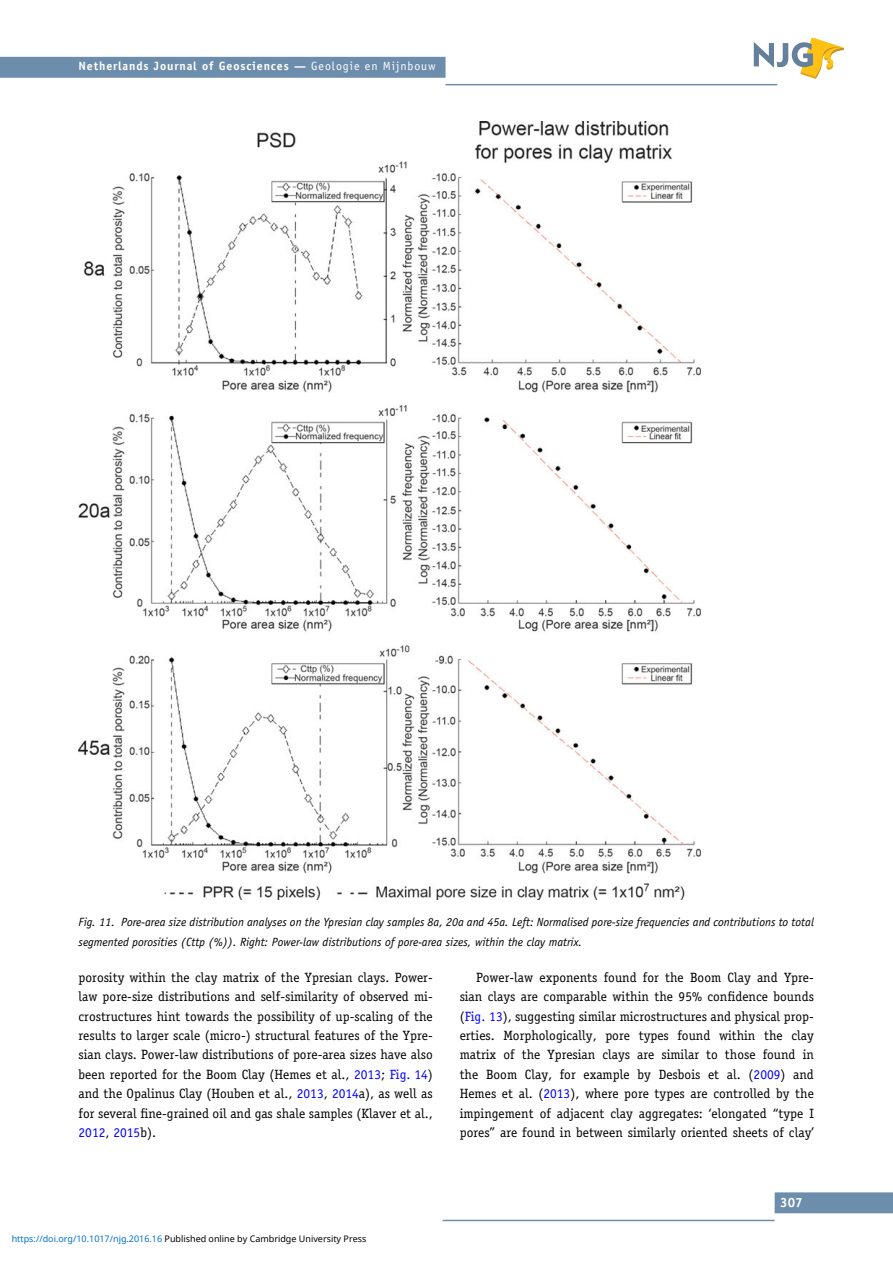
<style>
.page{position:relative;width:893px;height:1263px;background:#fff}
.page>*{position:absolute;margin:0;border:0;box-sizing:border-box;transform-origin:0 0}
.t1{font:13.5px/19.5px "Officina Serif";color:#000;text-align:justify}
.t2{font:700 13.5px "Officina Sans";color:#fff}
.t3{font:italic 12px/19.5px "Officina Sans";color:#000}
.t4{font:700 12px "Officina Sans";letter-spacing:.07em;color:#fff}
.t5{font:9px "Noto Sans";color:#000}
.s1{font-weight:400}
.s2{color:#00f}
.s3{color:#0172cf}
</style>
<div class="page">
<svg style="left:754px;top:38px;width:90px;height:41px"></svg>
<div style="left:0;top:57px;width:446px;height:21px;background:#6d8dad"></div>
<hr style="left:445px;top:84px;width:332px;height:1px;background:#6d8dad">
<img style="left:79px;top:122px;width:621px;height:777px">
<div style="left:775px;top:1192px;width:118px;height:21px;background:#6d8dad"></div>
<hr style="left:443px;top:1220px;width:331px;height:1px;background:#6d8dad">
<p class="t4" style="left:79px;top:62px;width:359px">Netherlands Journal of Geosciences — <span class="s1">Geologie en Mijnbouw</span></p>
<p class="t3" style="left:79px;top:914px;width:737px">Fig. 11. Pore-area size distribution analyses on the Ypresian clay samples 8a, 20a and 45a. Left: Normalised pore-size frequencies and contributions to total segmented porosities (Cttp (%)). Right: Power-law distributions of pore-area sizes, within the clay matrix.</p>
<p class="t1" style="left:79px;top:968px;width:356px">porosity within the clay matrix of the Ypresian clays. Power&shy;law pore-size distributions and self-similarity of observed mi&shy;crostructures hint towards the possibility of up-scaling of the results to larger scale (micro-) structural features of the Ypre&shy;sian clays. Power-law distributions of pore-area sizes have also been reported for the Boom Clay (Hemes et al., <span class="s2">2013</span>; <span class="s2">Fig. 14</span>) and the Opalinus Clay (Houben et al., <span class="s2">2013</span>, <span class="s2">2014</span>a), as well as for several fine-grained oil and gas shale samples (Klaver et al., <span class="s2">2012</span>, <span class="s2">2015</span>b).</p>
<p class="t1" style="left:460px;top:968px;width:356px;text-indent:16px">Power-law exponents found for the Boom Clay and Ypre&shy;sian clays are comparable within the 95% confidence bounds (<span class="s2">Fig. 13</span>), suggesting similar microstructures and physical prop&shy;erties. Morphologically, pore types found within the clay matrix of the Ypresian clays are similar to those found in the Boom Clay, for example by Desbois et al. (<span class="s2">2009</span>) and Hemes et al. (<span class="s2">2013</span>), where pore types are controlled by the impingement of adjacent clay aggregates: ‘elongated “type I pores” are found in between similarly oriented sheets of clay’</p>
<p class="t5" style="left:12px;top:1232px;width:356px"><span class="s3">https://doi.org/10.1017/njg.2016.16</span> Published online by Cambridge University Press</p>
<p class="t2" style="left:780px;top:1197px;width:24px">307</p>
</div>
